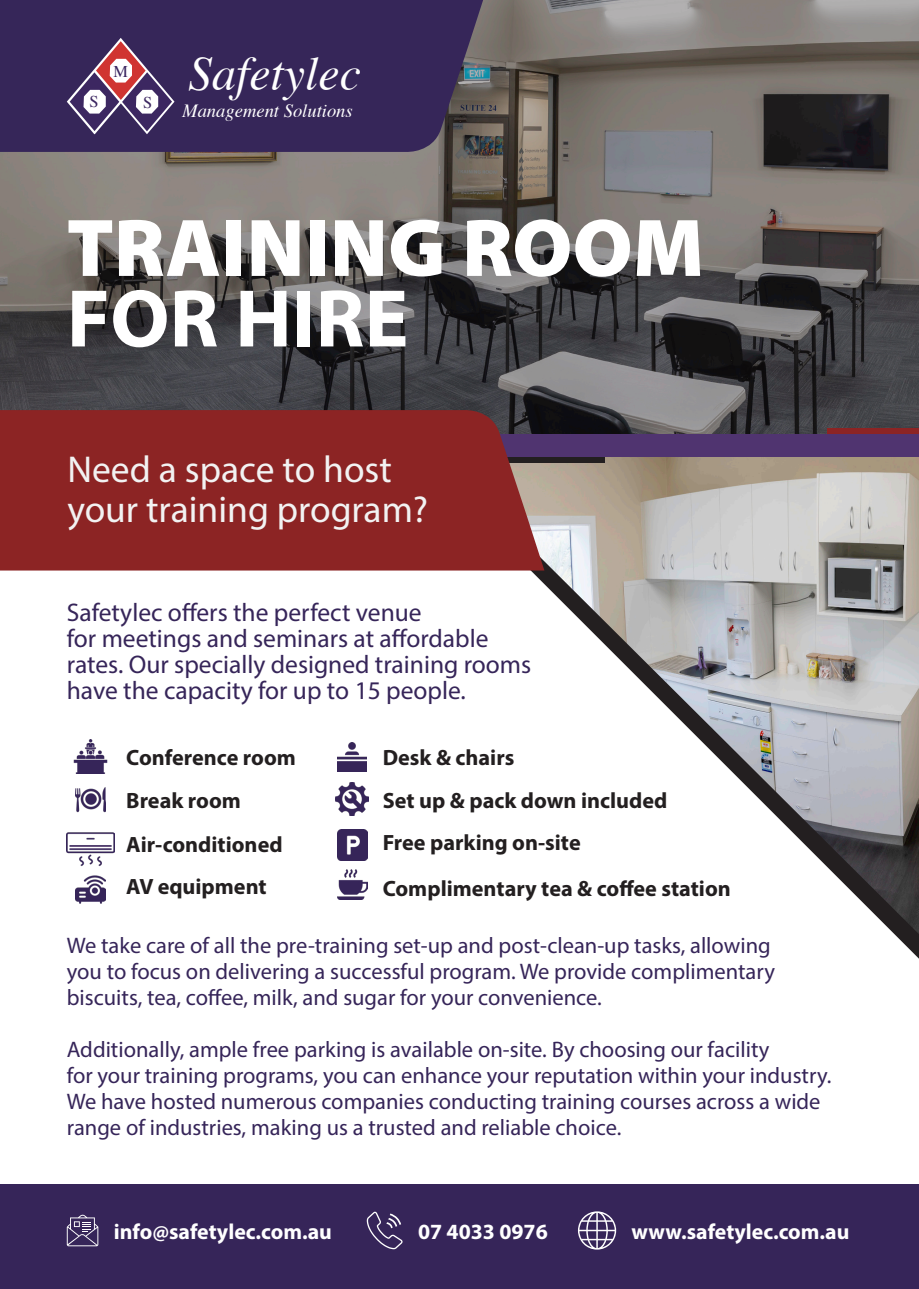
<style>
.page{position:relative;width:919px;height:1289px;background:#fff}
.page>*{position:absolute;margin:0;border:0;box-sizing:border-box;transform-origin:0 0}
.t1{font:900 82.5px/70.5px "Myriad Pro";color:#fff}
.t2{font:italic 47.85px "Times";color:#fff}
.t3{font:37.5px "Myriad Pro";color:#f2f2f2}
.t4{font:25.5px/26px "Myriad Pro";color:#362559}
.t5{font:22.5px/26px "Myriad Pro";color:#362559}
.t6{font:700 22.2px "Myriad Pro";color:#231f20}
.t7{font:700 21.75px "Myriad Pro";color:#fff}
.t8{font:italic 18.6px "Times";color:#fff}
.t9{font:16.35px "Times";color:#3c2761}
.s1{font-weight:700}
</style>
<div class="page">
<img style="left:403px;top:457px;width:515px;height:477px">
<svg style="left:0;top:0;width:918px;height:434px;background:#605d5c"></svg>
<div style="left:0;top:1184px;width:918px;height:104px;background:#362559"></div>
<svg style="left:67px;top:1214px;width:31px;height:32px"></svg>
<svg style="left:367px;top:1211px;width:35px;height:38px"></svg>
<svg style="left:578px;top:1211px;width:38px;height:38px"></svg>
<svg style="left:0;top:0;width:486px;height:153px;background:#392a59"></svg>
<svg style="left:67px;top:38px;width:107px;height:96px"></svg>
<img style="left:337px;top:869px;width:30px;height:30px">
<img style="left:338px;top:742px;width:28px;height:29px">
<img style="left:337px;top:829px;width:30px;height:31px">
<img style="left:335px;top:782px;width:34px;height:33px">
<img style="left:73px;top:739px;width:35px;height:35px">
<img style="left:67px;top:832px;width:47px;height:34px">
<img style="left:75px;top:787px;width:31px;height:26px">
<img style="left:76px;top:875px;width:29px;height:29px">
<div style="left:827px;top:428px;width:91px;height:11px;background:#8c2424"></div>
<div style="left:504px;top:451px;width:101px;height:11px;background:#231f20"></div>
<div style="left:486px;top:434px;width:432px;height:23px;background:#503470"></div>
<div style="left:0;top:409px;width:544px;height:161px;background:#8c2424"></div>
<p class="t9" style="left:114px;top:56px;width:16px">M</p>
<p class="t9" style="left:90px;top:87px;width:11px">S</p>
<p class="t9" style="left:143px;top:87px;width:11px">S</p>
<p class="t2" style="left:188px;top:32px;width:174px">Safetylec</p>
<p class="t8" style="left:182px;top:94px;width:172px">Management Solutions</p>
<p class="t1" style="left:67px;top:209px;width:638px">TRAINING ROOM<br><span class="s1">FOR HIRE</span></p>
<p class="t3" style="left:67px;top:446px;width:326px">Need a space to host</p>
<p class="t3" style="left:67px;top:486px;width:362px">your training program?</p>
<p class="t4" style="left:67px;top:599px;width:466px">Safetylec offers the perfect venue<br>for meetings and seminars at affordable rates. Our specially designed training rooms have the capacity for up to 15 people.</p>
<p class="t6" style="left:126px;top:742px;width:171px">Conference room</p>
<p class="t6" style="left:126px;top:785px;width:116px">Break room</p>
<p class="t6" style="left:126px;top:829px;width:158px">Air-conditioned</p>
<p class="t6" style="left:126px;top:872px;width:142px">AV equipment</p>
<p class="t6" style="left:382px;top:742px;width:133px">Desk &amp; chairs</p>
<p class="t6" style="left:382px;top:785px;width:286px">Set up &amp; pack down included</p>
<p class="t6" style="left:382px;top:828px;width:199px">Free parking on-site</p>
<p class="t6" style="left:382px;top:874px;width:349px">Complimentary tea &amp; coffee station</p>
<p class="t5" style="left:67px;top:931px;width:709px">We take care of all the pre-training set-up and post-clean-up tasks, allowing you to focus on delivering a successful program. We provide complimentary biscuits, tea, coffee, milk, and sugar for your convenience.</p>
<p class="t5" style="left:67px;top:1035px;width:766px">Additionally, ample free parking is available on-site. By choosing our facility<br>for your training programs, you can enhance your reputation within your industry.<br>We have hosted numerous companies conducting training courses across a wide range of industries, making us a trusted and reliable choice.</p>
<p class="t7" style="left:114px;top:1217px;width:219px">info@safetylec.com.au</p>
<p class="t7" style="left:418px;top:1217px;width:131px">07 4033 0976</p>
<p class="t7" style="left:631px;top:1217px;width:219px">www.safetylec.com.au</p>
</div>
